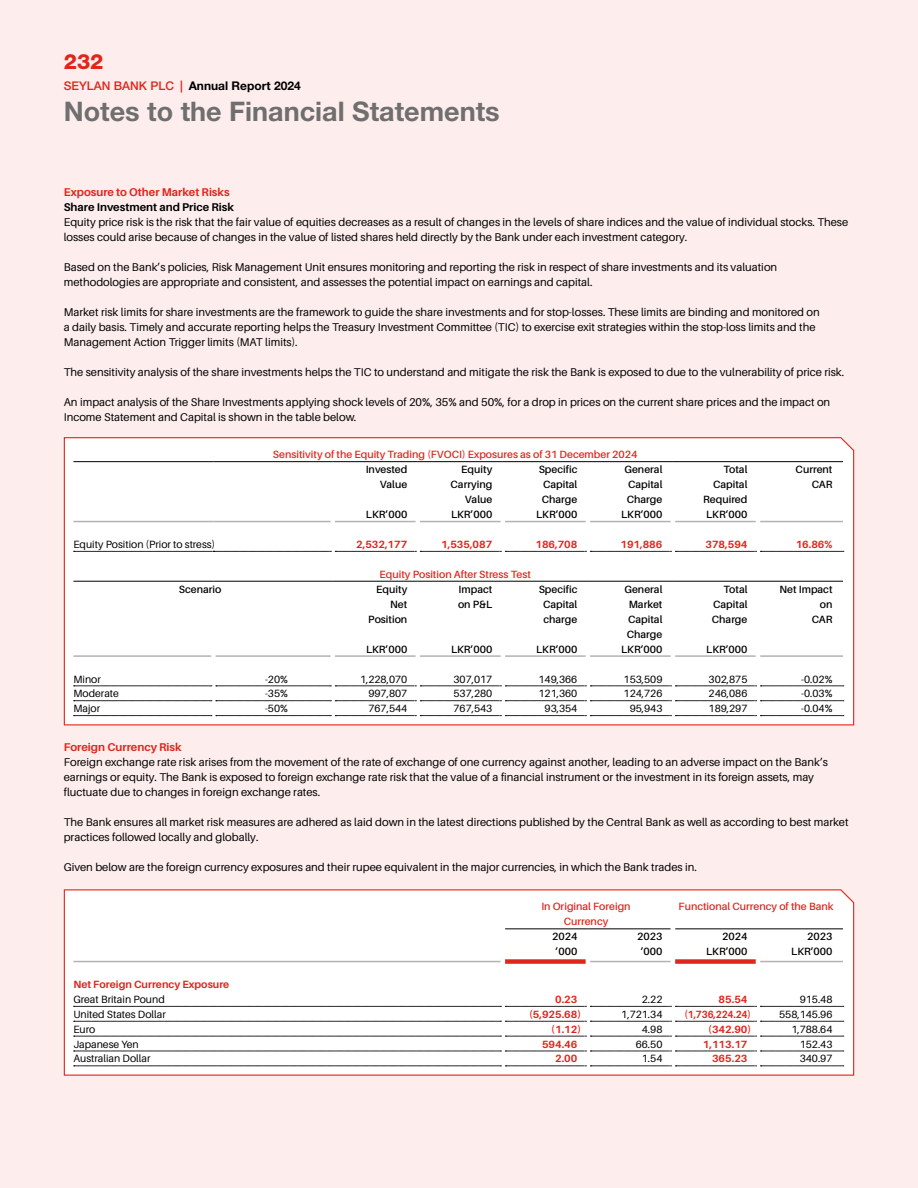
<style>
.page{position:relative;width:918px;height:1188px;background:#fdeeed}
.page>*{position:absolute;margin:0;border:0;box-sizing:border-box;transform-origin:0 0}
.t1{font:700 27px "Helvetica Neue LT Pro";color:#706f6f}
.t2{font:800 21px "Helvetica Neue LT Pro";color:#e1251b}
.t3{font:700 12px "Helvetica Neue LT Pro";color:#000}
.t4{font:11.25px/15px "Aileron";color:#000}
.t5{font:700 11.25px "Aileron";color:#e1251b}
.t6{font:700 11.25px "Aileron";color:#000}
.t7{font:600 10.5px/15px "Aileron";color:#000;text-align:right}
.t8{font:10.5px "Aileron";color:#000}
.t9{font:600 10.5px/15px "Aileron";color:#e1251b;text-align:center}
.t10{font:700 10.5px "Aileron";color:#e1251b}
.t11{font:700 10.5px "Aileron";color:#e1251b;scale:.91 1}
.s1{font-weight:500;color:#e1251b}
</style>
<div class="page">
<svg style="left:63px;top:437px;width:792px;height:289px;background:#f9f7f7"></svg>
<svg style="left:63px;top:889px;width:792px;height:187px;background:#f7f4f3"></svg>
<h2 class="t2" style="left:64px;top:49px;width:41px">232</h2>
<p class="t3" style="left:64px;top:78px;width:238px"><span class="s1">SEYLAN BANK PLC |</span> Annual Report 2024</p>
<h1 class="t1" style="left:64px;top:95px;width:437px">Notes to the Financial Statements</h1>
<p class="t5" style="left:64px;top:186px;width:167px">Exposure to Other Market Risks</p>
<p class="t6" style="left:64px;top:201px;width:172px">Share Investment and Price Risk</p>
<p class="t4" style="left:64px;top:214px;width:786px">Equity price risk is the risk that the fair value of equities decreases as a result of changes in the levels of share indices and the value of individual stocks. These losses could arise because of changes in the value of listed shares held directly by the Bank under each investment category.</p>
<p class="t4" style="left:64px;top:259px;width:715px">Based on the Bank’s policies, Risk Management Unit ensures monitoring and reporting the risk in respect of share investments and its valuation methodologies are appropriate and consistent, and assesses the potential impact on earnings and capital.</p>
<p class="t4" style="left:64px;top:304px;width:758px">Market risk limits for share investments are the framework to guide the share investments and for stop-losses. These limits are binding and monitored on a daily basis. Timely and accurate reporting helps the Treasury Investment Committee (TIC) to exercise exit strategies within the stop-loss limits and the<br>Management Action Trigger limits (MAT limits).</p>
<p class="t4" style="left:64px;top:364px;width:782px">The sensitivity analysis of the share investments helps the TIC to understand and mitigate the risk the Bank is exposed to due to the vulnerability of price risk.</p>
<p class="t4" style="left:64px;top:394px;width:768px">An impact analysis of the Share Investments applying shock levels of 20%, 35% and 50%, for a drop in prices on the current share prices and the impact on<br>Income Statement and Capital is shown in the table below.</p>
<p class="t9" style="left:273px;top:447px;width:366px">Sensitivity of the Equity Trading (FVOCI) Exposures as of 31 December 2024</p>
<p class="t7" style="left:366px;top:462px;width:43px">Invested<br>Value</p>
<p class="t7" style="left:366px;top:507px;width:43px">LKR’000</p>
<p class="t7" style="left:451px;top:462px;width:43px">Equity<br>Carrying<br>Value<br>LKR’000</p>
<p class="t7" style="left:536px;top:462px;width:43px">Specific<br>Capital<br>Charge<br>LKR’000</p>
<p class="t7" style="left:621px;top:462px;width:43px">General<br>Capital<br>Charge<br>LKR’000</p>
<p class="t7" style="left:703px;top:462px;width:46px">Total<br>Capital<br>Required<br>LKR’000</p>
<p class="t7" style="left:796px;top:462px;width:38px">Current<br>CAR</p>
<p class="t8" style="left:73px;top:539px;width:143px">Equity Position (Prior to stress)</p>
<p class="t10" style="left:356px;top:538px;width:53px">2,532,177</p>
<p class="t10" style="left:441px;top:538px;width:53px">1,535,087</p>
<p class="t10" style="left:535px;top:538px;width:43px">186,708</p>
<p class="t10" style="left:620px;top:538px;width:43px">191,886</p>
<p class="t10" style="left:706px;top:538px;width:43px">378,594</p>
<p class="t10" style="left:796px;top:538px;width:38px">16.86%</p>
<p class="t9" style="left:379px;top:567px;width:153px">Equity Position After Stress Test</p>
<p class="t7" style="left:179px;top:582px;width:44px">Scenario</p>
<p class="t7" style="left:368px;top:582px;width:41px">Equity<br>Net<br>Position</p>
<p class="t7" style="left:366px;top:642px;width:43px">LKR’000</p>
<p class="t7" style="left:539px;top:582px;width:40px;text-align:center">Specific<br>Capital charge</p>
<p class="t7" style="left:536px;top:642px;width:43px">LKR’000</p>
<p class="t7" style="left:621px;top:582px;width:43px">General<br>Market<br>Capital<br>Charge<br>LKR’000</p>
<p class="t7" style="left:712px;top:582px;width:37px;text-align:justify;text-indent:12px">Total Capital Charge</p>
<p class="t7" style="left:458px;top:582px;width:36px;text-align:left">Impact on P&amp;L</p>
<p class="t7" style="left:451px;top:642px;width:43px">LKR’000</p>
<p class="t7" style="left:780px;top:582px;width:55px">Net Impact on<br>CAR</p>
<p class="t7" style="left:706px;top:642px;width:43px">LKR’000</p>
<p class="t8" style="left:73px;top:673px;width:29px">Minor</p>
<p class="t8" style="left:265px;top:673px;width:24px">-20%</p>
<p class="t8" style="left:360px;top:673px;width:49px">1,228,070</p>
<p class="t8" style="left:454px;top:673px;width:40px">307,017</p>
<p class="t8" style="left:539px;top:673px;width:40px">149,366</p>
<p class="t8" style="left:624px;top:673px;width:40px">153,509</p>
<p class="t8" style="left:709px;top:673px;width:40px">302,875</p>
<p class="t8" style="left:801px;top:673px;width:33px">-0.02%</p>
<p class="t8" style="left:73px;top:688px;width:47px">Moderate</p>
<p class="t8" style="left:265px;top:688px;width:24px">-35%</p>
<p class="t8" style="left:368px;top:688px;width:40px">997,807</p>
<p class="t8" style="left:454px;top:688px;width:40px">537,280</p>
<p class="t8" style="left:539px;top:688px;width:40px">121,360</p>
<p class="t8" style="left:624px;top:688px;width:40px">124,726</p>
<p class="t8" style="left:709px;top:688px;width:40px">246,086</p>
<p class="t8" style="left:801px;top:688px;width:33px">-0.03%</p>
<p class="t8" style="left:73px;top:703px;width:28px">Major</p>
<p class="t8" style="left:265px;top:703px;width:24px">-50%</p>
<p class="t8" style="left:368px;top:703px;width:40px">767,544</p>
<p class="t8" style="left:454px;top:703px;width:40px">767,543</p>
<p class="t8" style="left:545px;top:703px;width:34px">93,354</p>
<p class="t8" style="left:630px;top:703px;width:34px">95,943</p>
<p class="t8" style="left:709px;top:703px;width:40px">189,297</p>
<p class="t8" style="left:801px;top:703px;width:33px">-0.04%</p>
<p class="t5" style="left:64px;top:741px;width:119px">Foreign Currency Risk</p>
<p class="t4" style="left:64px;top:754px;width:766px">Foreign exchange rate risk arises from the movement of the rate of exchange of one currency against another, leading to an adverse impact on the Bank’s earnings or equity. The Bank is exposed to foreign exchange rate risk that the value of a financial instrument or the investment in its foreign assets, may fluctuate due to changes in foreign exchange rates.</p>
<p class="t4" style="left:64px;top:814px;width:786px">The Bank ensures all market risk measures are adhered as laid down in the latest directions published by the Central Bank as well as according to best market practices followed locally and globally.</p>
<p class="t4" style="left:64px;top:859px;width:635px">Given below are the foreign currency exposures and their rupee equivalent in the major currencies, in which the Bank trades in.</p>
<p class="t9" style="left:541px;top:899px;width:91px">In Original Foreign<br>Currency</p>
<p class="t9" style="left:679px;top:899px;width:156px">Functional Currency of the Bank</p>
<p class="t7" style="left:552px;top:929px;width:27px;text-align:center">2024 ’000</p>
<p class="t7" style="left:637px;top:929px;width:27px;text-align:center">2023 ’000</p>
<p class="t7" style="left:706px;top:929px;width:43px">2024<br>LKR’000</p>
<p class="t7" style="left:791px;top:929px;width:43px">2023<br>LKR’000</p>
<p class="t10" style="left:73px;top:979px;width:157px">Net Foreign Currency Exposure</p>
<p class="t8" style="left:73px;top:994px;width:93px">Great Britain Pound</p>
<p class="t10" style="left:555px;top:993px;width:24px">0.23</p>
<p class="t8" style="left:642px;top:994px;width:22px">2.22</p>
<p class="t10" style="left:719px;top:993px;width:30px">85.54</p>
<p class="t8" style="left:800px;top:994px;width:34px">915.48</p>
<p class="t8" style="left:73px;top:1008px;width:94px">United States Dollar</p>
<p class="t10" style="left:529px;top:1008px;width:54px">(5,925.68)</p>
<p class="t8" style="left:621px;top:1008px;width:43px">1,721.34</p>
<p class="t11" style="left:684px;top:1008px;width:75px">(1,736,224.24)</p>
<p class="t8" style="left:779px;top:1008px;width:55px">558,145.96</p>
<p class="t8" style="left:73px;top:1023px;width:23px">Euro</p>
<p class="t10" style="left:551px;top:1023px;width:31px">(1.12)</p>
<p class="t8" style="left:642px;top:1023px;width:22px">4.98</p>
<p class="t10" style="left:708px;top:1023px;width:44px">(342.90)</p>
<p class="t8" style="left:791px;top:1023px;width:43px">1,788.64</p>
<p class="t8" style="left:73px;top:1038px;width:67px">Japanese Yen</p>
<p class="t10" style="left:542px;top:1038px;width:37px">594.46</p>
<p class="t8" style="left:636px;top:1038px;width:28px">66.50</p>
<p class="t10" style="left:703px;top:1038px;width:46px">1,113.17</p>
<p class="t8" style="left:800px;top:1038px;width:34px">152.43</p>
<p class="t8" style="left:73px;top:1053px;width:79px">Australian Dollar</p>
<p class="t10" style="left:555px;top:1053px;width:24px">2.00</p>
<p class="t8" style="left:642px;top:1053px;width:22px">1.54</p>
<p class="t10" style="left:712px;top:1053px;width:37px">365.23</p>
<p class="t8" style="left:800px;top:1053px;width:34px">340.97</p>
</div>
